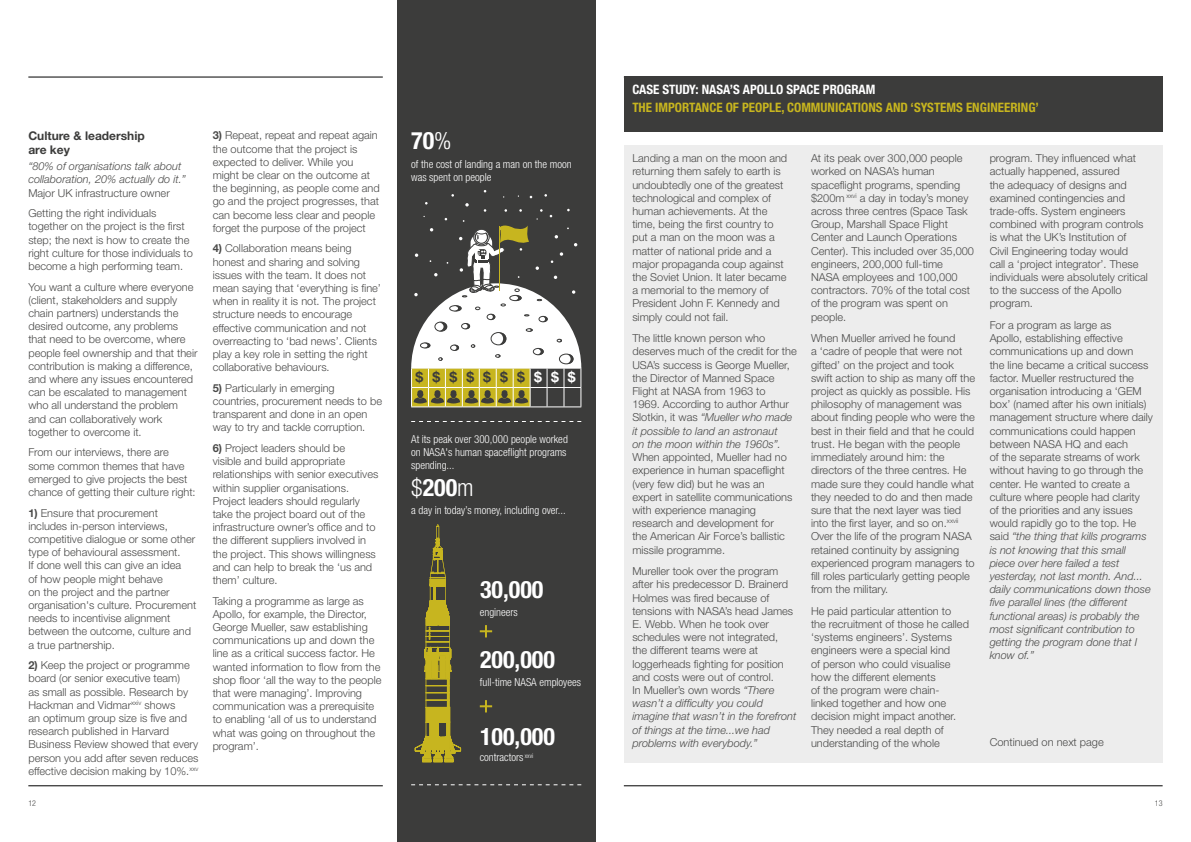
<style>
.page{position:relative;width:1191px;height:842px;background:#fff}
.page>*{position:absolute;margin:0;border:0;box-sizing:border-box;transform-origin:0 0}
.t1{font:700 condensed 24px "Helvetica Neue LT Std";color:#fff}
.t2{font:700 14px "Helvetica Neue LT Std";color:#3c3c3b}
.t3{font:700 condensed 13px "Helvetica Neue LT Std";color:#c7b51f}
.t4{font:700 condensed 13px "Helvetica Neue LT Std";color:#fff}
.t5{font:700 12px/14px "Helvetica Neue LT Std";color:#3c3c3b}
.t6{font:300 11px/13.2px "Helvetica Neue LT Std";color:#4a4a49}
.t7{font:300 condensed 11px/13.2px "Helvetica Neue LT Std";color:#fff}
.t8{font:italic 300 11px/13.2px "Helvetica Neue LT Std";color:#4a4a49}
.t9{font:300 condensed 8px "Helvetica Neue LT Std";color:#4a4a49}
.s1{font-weight:700}
.s2{font-weight:300}
.s3{color:#fff}
.s4{font-style:italic}
</style>
<div class="page">
<hr style="left:624px;top:785px;width:538px;height:1px;background:#000">
<hr style="left:28px;top:77px;width:355px;height:1px;background:#000">
<hr style="left:28px;top:785px;width:355px;height:1px;background:#000">
<div style="left:397px;top:0;width:198px;height:842px;background:#3c3c3b"></div>
<div style="left:624px;top:77px;width:538px;height:55px;background:#3c3c3b"></div>
<div style="left:624px;top:146px;width:538px;height:617px;background:#ededed"></div>
<svg style="left:411px;top:190px;width:170px;height:217px"></svg>
<svg style="left:411px;top:421px;width:170px;height:1px"></svg>
<svg style="left:411px;top:784px;width:170px;height:1px"></svg>
<svg style="left:480px;top:625px;width:12px;height:12px"></svg>
<svg style="left:480px;top:700px;width:12px;height:12px"></svg>
<svg style="left:415px;top:524px;width:46px;height:238px"></svg>
<p class="t5" style="left:28px;top:129px;width:118px">Culture &amp; leadership are key</p>
<p class="t8" style="left:28px;top:160px;width:159px">“80% of organisations talk about collaboration, 20% actually do it.”</p>
<p class="t6" style="left:28px;top:182px;width:143px;line-height:20.6px">Major UK infrastructure owner<br>Getting the right individuals</p>
<p class="t6" style="left:28px;top:220px;width:166px">together on the project is the first step; the next is how to create the right culture for those individuals to become a high performing team.</p>
<p class="t6" style="left:28px;top:280px;width:171px">You want a culture where everyone (client, stakeholders and supply chain partners) understands the desired outcome, any problems that need to be overcome, where people feel ownership and that their contribution is making a difference, and where any issues encountered can be escalated to management who all understand the problem and can collaboratively work together to overcome it.</p>
<p class="t6" style="left:28px;top:446px;width:169px">From our interviews, there are some common themes that have emerged to give projects the best chance of getting their culture right:</p>
<p class="t6" style="left:28px;top:506px;width:169px"><span class="s1">1)</span> Ensure that procurement includes in-person interviews, competitive dialogue or some other type of behavioural assessment.<br>If done well this can give an idea<br>of how people might behave<br>on the project and the partner organisation's culture. Procurement needs to incentivise alignment between the outcome, culture and a true partnership.</p>
<p class="t6" style="left:28px;top:658px;width:172px"><span class="s1">2)</span> Keep the project or programme board (or senior executive team)<br>as small as possible. Research by<br>Hackman and Vidmar<sup>xxiv</sup> shows<br>an optimum group size is five and research published in Harvard<br>Business Review showed that every person you add after seven reduces effective decision making by 10%.<sup>xxv</sup></p>
<p class="t6" style="left:213px;top:129px;width:169px"><span class="s1">3)</span> Repeat, repeat and repeat again the outcome that the project is expected to deliver. While you might be clear on the outcome at the beginning, as people come and go and the project progresses, that can become less clear and people forget the purpose of the project</p>
<p class="t6" style="left:213px;top:242px;width:170px"><span class="s1">4)</span> Collaboration means being honest and sharing and solving issues with the team. It does not mean saying that ‘everything is fine’ when in reality it is not. The project structure needs to encourage effective communication and not overreacting to ‘bad news’. Clients play a key role in setting the right collaborative behaviours.</p>
<p class="t6" style="left:213px;top:381px;width:171px"><span class="s1">5)</span> Particularly in emerging countries, procurement needs to be transparent and done in an open way to try and tackle corruption.</p>
<p class="t6" style="left:213px;top:441px;width:167px"><span class="s1">6)</span> Project leaders should be<br>visible and build appropriate relationships with senior executives within supplier organisations.<br>Project leaders should regularly take the project board out of the infrastructure owner’s office and to the different suppliers involved in the project. This shows willingness and can help to break the ‘us and them’ culture.</p>
<p class="t6" style="left:213px;top:594px;width:170px">Taking a programme as large as<br>Apollo, for example, the Director,<br>George Mueller, saw establishing communications up and down the line as a critical success factor. He wanted information to flow from the shop floor ‘all the way to the people that were managing’. Improving communication was a prerequisite to enabling ‘all of us to understand what was going on throughout the program’.</p>
<h1 class="t1" style="left:411px;top:126px;width:42px">70<span class="s2">%</span></h1>
<p class="t7" style="left:411px;top:158px;width:162px">of the cost of landing a man on the moon was spent on people</p>
<p class="t2" style="left:415px;top:368px;width:162px">$$$$$$$<span class="s3">$$$</span></p>
<p class="t7" style="left:411px;top:432px;width:158px;text-align:justify">At its peak over 300,000 people worked on NASA's human spaceflight programs spending...</p>
<h1 class="t1" style="left:411px;top:473px;width:64px"><span class="s2">$</span>200<span class="s2">m</span></h1>
<p class="t7" style="left:411px;top:504px;width:156px">a day in today’s money, including over...</p>
<h1 class="t1" style="left:480px;top:575px;width:65px">30,000</h1>
<p class="t7" style="left:480px;top:605px;width:40px">engineers</p>
<h1 class="t1" style="left:480px;top:645px;width:76px">200,000</h1>
<p class="t7" style="left:480px;top:675px;width:103px">full-time NASA employees</p>
<h1 class="t1" style="left:480px;top:721px;width:76px">100,000</h1>
<p class="t7" style="left:480px;top:751px;width:55px">contractors <sup>xxvi</sup></p>
<p class="t4" style="left:632px;top:82px;width:245px">CASE STUDY: NASA’S APOLLO SPACE PROGRAM</p>
<p class="t3" style="left:632px;top:100px;width:408px">THE IMPORTANCE OF PEOPLE, COMMUNICATIONS AND ‘SYSTEMS ENGINEERING’</p>
<p class="t6" style="left:632px;top:151px;width:156px">Landing a man on the moon and returning them safely to earth is undoubtedly one of the greatest technological and complex of human achievements. At the time, being the first country to put a man on the moon was a matter of national pride and a major propaganda coup against the Soviet Union. It later became a memorial to the memory of<br>President John F. Kennedy and simply could not fail.</p>
<p class="t6" style="left:632px;top:332px;width:166px">The little known person who deserves much of the credit for the<br>USA’s success is George Mueller, the Director of Manned Space<br>Flight at NASA from 1963 to<br>1969. According to author Arthur<br>Slotkin, it was <span class="s4">“Mueller who made it possible to land an astronaut<br>on the moon within the 1960s”.</span></p>
<p class="t6" style="left:632px;top:450px;width:161px">When appointed, Mueller had no experience in human spaceflight (very few did) but he was an expert in satellite communications with experience managing research and development for<br>the American Air Force’s ballistic missile programme.</p>
<p class="t6" style="left:632px;top:564px;width:166px">Mureller took over the program after his predecessor D. Brainerd<br>Holmes was fired because of tensions with NASA’s head James<br>E. Webb. When he took over schedules were not integrated,<br>the different teams were at loggerheads fighting for position and costs were out of control.<br>In Mueller’s own words <span class="s4">“There wasn’t a difficulty you could imagine that wasn’t in the forefront of things at the time...we had problems with everybody.”</span></p>
<p class="t6" style="left:811px;top:151px;width:165px">At its peak over 300,000 people worked on NASA’s human spaceflight programs, spending $200m <sup>xxvi</sup> a day in today’s money across three centres (Space Task<br>Group, Marshall Space Flight<br>Center and Launch Operations<br>Center). This included over 35,000 engineers, 200,000 full-time<br>NASA employees and 100,000 contractors. 70% of the total cost of the program was spent on people.</p>
<p class="t6" style="left:811px;top:332px;width:165px">When Mueller arrived he found<br>a ‘cadre of people that were not gifted’ on the project and took swift action to ship as many off the project as quickly as possible. His philosophy of management was about finding people who were the best in their field and that he could trust. He began with the people immediately around him: the directors of the three centres. He made sure they could handle what they needed to do and then made sure that the next layer was tied into the first layer, and so on.<sup>xxvii<br></sup>Over the life of the program NASA retained continuity by assigning experienced program managers to fill roles particularly getting people from the military.</p>
<p class="t6" style="left:811px;top:604px;width:159px">He paid particular attention to<br>the recruitment of those he called ‘systems engineers’. Systems engineers were a special kind<br>of person who could visualise how the different elements<br>of the program were chain&shy;linked together and how one decision might impact another.<br>They needed a real depth of understanding of the whole</p>
<p class="t6" style="left:989px;top:151px;width:160px">program. They influenced what actually happened, assured<br>the adequacy of designs and examined contingencies and trade-offs. System engineers combined with program controls is what the UK’s Institution of<br>Civil Engineering today would<br>call a ‘project integrator’. These individuals were absolutely critical to the success of the Apollo program.</p>
<p class="t6" style="left:989px;top:318px;width:165px">For a program as large as<br>Apollo, establishing effective communications up and down<br>the line became a critical success factor. Mueller restructured the organisation introducing a ‘GEM box’ (named after his own initials) management structure where daily communications could happen between NASA HQ and each<br>of the separate streams of work without having to go through the center. He wanted to create a culture where people had clarity<br>of the priorities and any issues would rapidly go to the top. He said <span class="s4">“the thing that kills programs is not knowing that this small piece over here failed a test yesterday, not last month. And... daily communications down those five parallel lines (the different functional areas) is probably the most significant contribution to getting the program done that I know of.”</span></p>
<p class="t6" style="left:989px;top:735px;width:116px">Continued on next page</p>
<p class="t9" style="left:28px;top:798px;width:9px">12</p>
<p class="t9" style="left:1155px;top:798px;width:9px">13</p>
</div>
